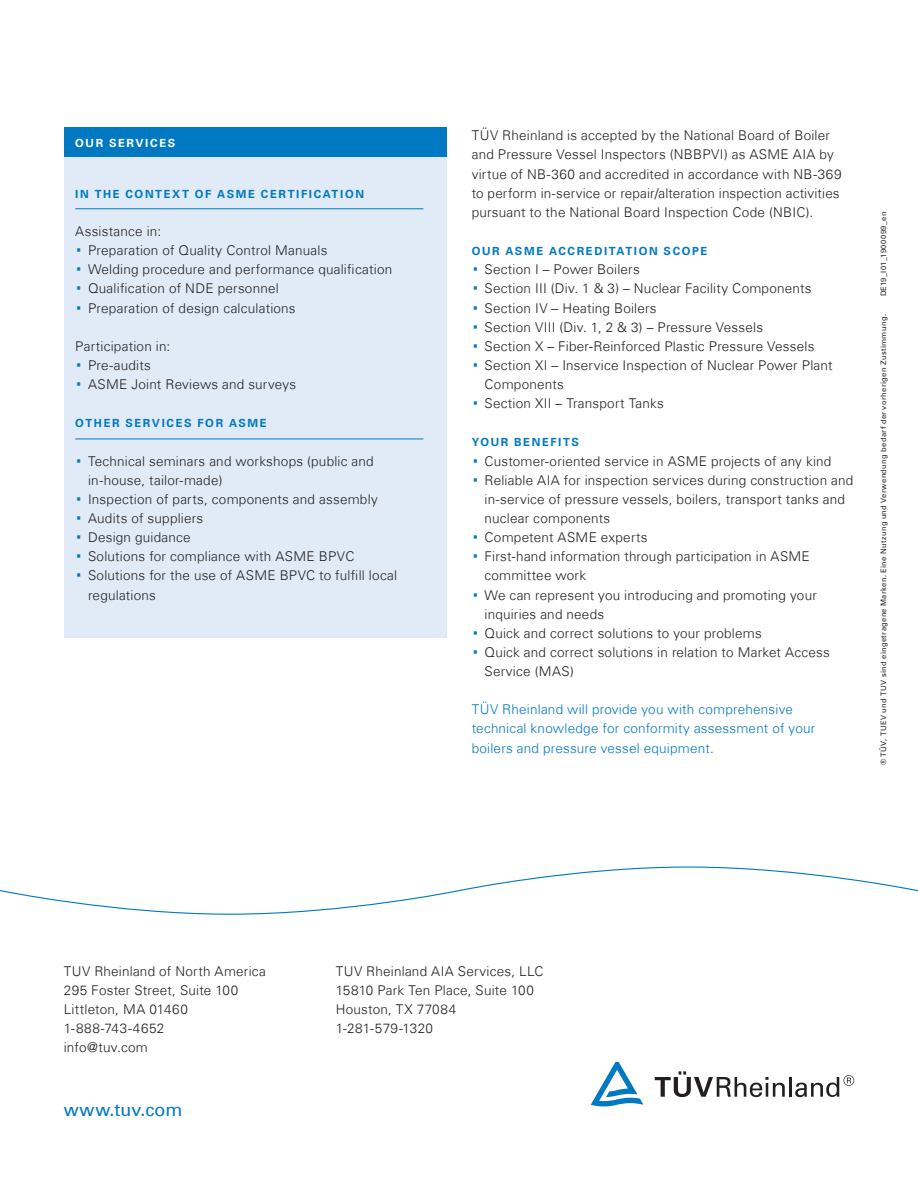
<style>
.page{position:relative;width:918px;height:1188px;background:#fff}
.page>*{position:absolute;margin:0;border:0;box-sizing:border-box;transform-origin:0 0}
.t1{font:18px "Univers Com 55 Roman";letter-spacing:.01em;color:#0079c2}
._03_Copy{font:300 13.5px/19.2px "Univers Com 45";letter-spacing:.015em;color:#231f20}
._03_Copy-2{font:300 13.5px/19.2px "Univers Com 45";letter-spacing:.015em;color:#0079c2}
._03_Copy-3{font:300 13.5px "Univers Com 45";letter-spacing:.05em;color:#231f20}
._04_Copyheadline{font:700 11.25px "Univers Com 65";letter-spacing:.145em;color:#0079c2}
._03_Copy-4{font:700 11.25px "Univers Com 65";letter-spacing:.145em;color:#fff}
._10_Trademark_Protec{font:7.5px "Univers Com 55 Roman";letter-spacing:.05em;color:#231f20}
.s1{font-family:"Univers Com 55 Roman";font-weight:400;font-size:27px;color:#0079c2}
</style>
<div class="page">
<svg style="left:655px;top:1071px;width:130px;height:26px"></svg>
<hr style="left:789px;top:1077px;width:3px;height:20px;background:#231f20">
<svg style="left:795px;top:1075px;width:59px;height:22px"></svg>
<svg style="left:591px;top:1062px;width:52px;height:44px"></svg>
<div style="left:64px;top:128px;width:382px;height:510px;background:#e1ebf7"></div>
<div style="left:64px;top:128px;width:382px;height:29px;background:#0079c2"></div>
<hr style="left:75px;top:208px;width:348px;height:1px;background:#0079c2">
<hr style="left:75px;top:439px;width:348px;height:1px;background:#0079c2">
<svg style="left:0;top:866px;width:918px;height:49px"></svg>
<p class="_03_Copy-4" style="left:75px;top:136px;width:101px">OUR SERVICES</p>
<p class="_04_Copyheadline" style="left:75px;top:187px;width:290px">IN THE CONTEXT OF ASME CERTIFICATION</p>
<p class="_03_Copy" style="left:75px;top:222px;width:87px">Assistance in:</p>
<p class="_03_Copy" style="left:75px;top:241px;width:254px"><span class="s1">·</span> Preparation of Quality Control Manuals</p>
<p class="_03_Copy" style="left:75px;top:260px;width:319px"><span class="s1">·</span> Welding procedure and performance qualification</p>
<p class="_03_Copy" style="left:75px;top:279px;width:205px"><span class="s1">·</span> Qualification of NDE personnel</p>
<p class="_03_Copy" style="left:75px;top:298px;width:222px"><span class="s1">·</span> Preparation of design calculations</p>
<p class="_03_Copy" style="left:75px;top:336px;width:96px">Participation in:</p>
<p class="_03_Copy" style="left:75px;top:356px;width:77px"><span class="s1">·</span> Pre-audits</p>
<p class="_03_Copy" style="left:75px;top:375px;width:222px"><span class="s1">·</span> ASME Joint Reviews and surveys</p>
<p class="_04_Copyheadline" style="left:75px;top:417px;width:193px">OTHER SERVICES FOR ASME</p>
<p class="_03_Copy" style="left:88px;top:451px;width:287px;text-indent:-13px"><span class="s1">·</span> Technical seminars and workshops (public and in-house, tailor-made)</p>
<p class="_03_Copy" style="left:75px;top:489px;width:304px"><span class="s1">·</span> Inspection of parts, components and assembly</p>
<p class="_03_Copy" style="left:75px;top:509px;width:130px"><span class="s1">·</span> Audits of suppliers</p>
<p class="_03_Copy" style="left:75px;top:528px;width:117px"><span class="s1">·</span> Design guidance</p>
<p class="_03_Copy" style="left:75px;top:547px;width:281px"><span class="s1">·</span> Solutions for compliance with ASME BPVC</p>
<p class="_03_Copy" style="left:88px;top:566px;width:311px;text-indent:-13px"><span class="s1">·</span> Solutions for the use of ASME BPVC to fulfill local regulations</p>
<p class="_03_Copy" style="left:472px;top:126px;width:371px">TÜV Rheinland is accepted by the National Board of Boiler and Pressure Vessel Inspectors (NBBPVI) as ASME AIA by virtue of NB-360 and accredited in accordance with NB-369 to perform in-service or repair/alteration inspection activities pursuant to the National Board Inspection Code (NBIC).</p>
<p class="_04_Copyheadline" style="left:472px;top:244px;width:237px">OUR ASME ACCREDITATION SCOPE</p>
<p class="_03_Copy" style="left:472px;top:260px;width:170px"><span class="s1">·</span> Section I – Power Boilers</p>
<p class="_03_Copy" style="left:472px;top:279px;width:341px"><span class="s1">·</span> Section III (Div. 1 &amp; 3) – Nuclear Facility Components</p>
<p class="_03_Copy" style="left:472px;top:298px;width:186px"><span class="s1">·</span> Section IV – Heating Boilers</p>
<p class="_03_Copy" style="left:472px;top:317px;width:293px"><span class="s1">·</span> Section VIII (Div. 1, 2 &amp; 3) – Pressure Vessels</p>
<p class="_03_Copy" style="left:472px;top:336px;width:344px"><span class="s1">·</span> Section X – Fiber-Reinforced Plastic Pressure Vessels</p>
<p class="_03_Copy" style="left:485px;top:356px;width:350px;text-indent:-13px"><span class="s1">·</span> Section XI – Inservice Inspection of Nuclear Power Plant<br>Components</p>
<p class="_03_Copy" style="left:472px;top:394px;width:194px"><span class="s1">·</span> Section XII – Transport Tanks</p>
<p class="_04_Copyheadline" style="left:472px;top:436px;width:109px">YOUR BENEFITS</p>
<p class="_03_Copy" style="left:472px;top:451px;width:361px"><span class="s1">·</span> Customer-oriented service in ASME projects of any kind</p>
<p class="_03_Copy" style="left:485px;top:470px;width:370px;text-indent:-13px"><span class="s1">·</span> Reliable AIA for inspection services during construction and in-service of pressure vessels, boilers, transport tanks and nuclear components</p>
<p class="_03_Copy" style="left:472px;top:528px;width:177px"><span class="s1">·</span> Competent ASME experts</p>
<p class="_03_Copy" style="left:485px;top:547px;width:327px;text-indent:-13px"><span class="s1">·</span> First-hand information through participation in ASME committee work</p>
<p class="_03_Copy" style="left:485px;top:585px;width:334px;text-indent:-13px"><span class="s1">·</span> We can represent you introducing and promoting your inquiries and needs</p>
<p class="_03_Copy" style="left:472px;top:623px;width:292px"><span class="s1">·</span> Quick and correct solutions to your problems</p>
<p class="_03_Copy" style="left:485px;top:643px;width:347px;text-indent:-13px"><span class="s1">·</span> Quick and correct solutions in relation to Market Access<br>Service (MAS)</p>
<p class="_03_Copy-2" style="left:472px;top:700px;width:345px">TÜV Rheinland will provide you with comprehensive technical knowledge for conformity assessment of your boilers and pressure vessel equipment.</p>
<p class="_10_Trademark_Protec" style="left:879px;top:296px;width:86px;rotate:-90deg">DE19_I01_1900099_en</p>
<p class="_10_Trademark_Protec" style="left:879px;top:765px;width:452px;rotate:-90deg">® TÜV, TUEV und TUV sind eingetragene Marken. Eine Nutzung und Verwendung bedarf der vorherigen Zustimmung.</p>
<p class="_03_Copy" style="left:64px;top:961px;width:204px">TUV Rheinland of North America</p>
<p class="_03_Copy" style="left:64px;top:981px;width:176px">295 Foster Street, Suite 100</p>
<p class="_03_Copy" style="left:64px;top:1000px;width:126px">Littleton, MA 01460</p>
<p class="_03_Copy-3" style="left:64px;top:1020px;width:102px">1-888-743-4652</p>
<p class="_03_Copy" style="left:64px;top:1038px;width:86px">info@tuv.com</p>
<h1 class="t1" style="left:64px;top:1099px;width:120px">www.tuv.com</h1>
<p class="_03_Copy" style="left:336px;top:961px;width:209px">TUV Rheinland AIA Services, LLC<br>15810 Park Ten Place, Suite 100</p>
<p class="_03_Copy" style="left:336px;top:1000px;width:122px">Houston, TX 77084</p>
<p class="_03_Copy" style="left:336px;top:1019px;width:99px">1-281-579-1320</p>
</div>
